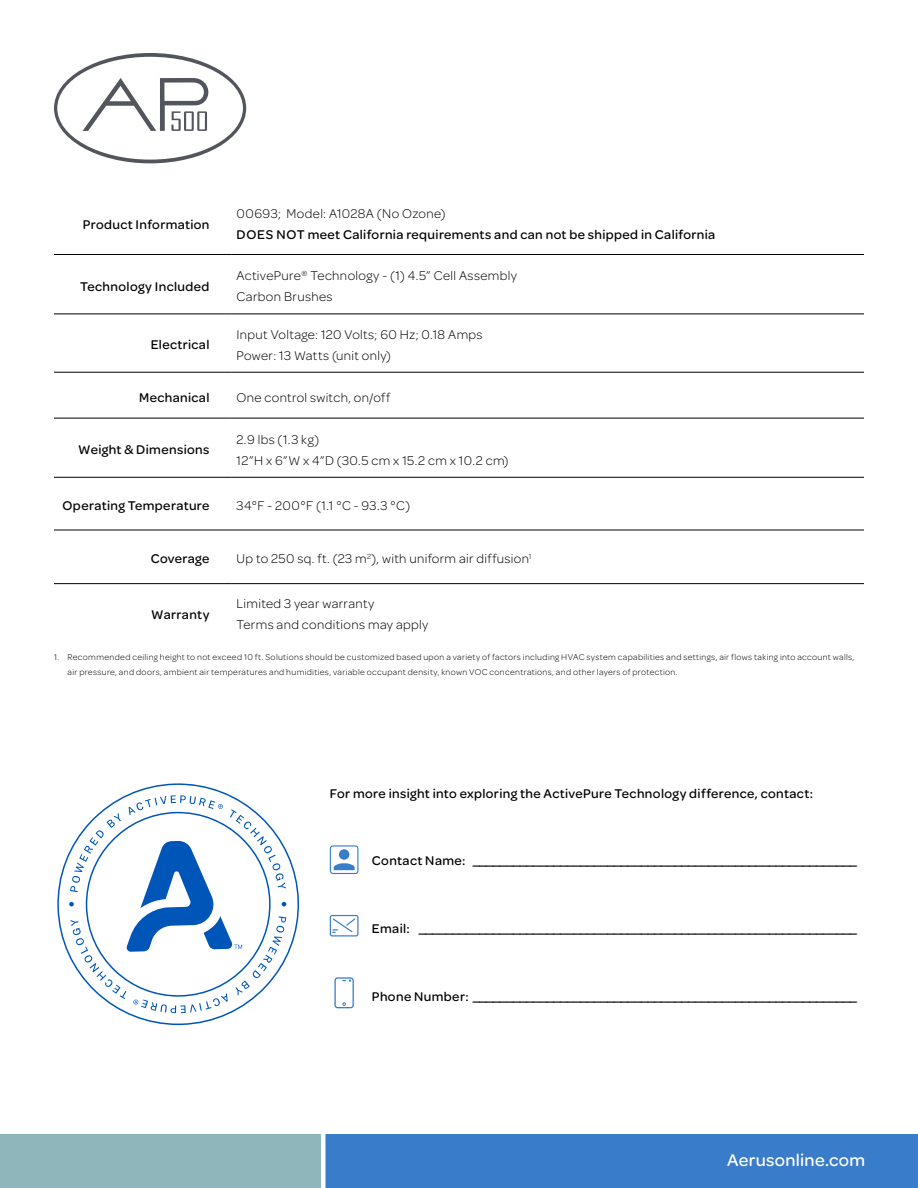
<style>
.page{position:relative;width:918px;height:1188px;background:#fff}
.page>*{position:absolute;margin:0;border:0;box-sizing:border-box;transform-origin:0 0}
.t1{font:500 18px "Omnes";letter-spacing:.02em;color:#fff}
.t2{font:500 13.5px "Omnes";letter-spacing:.03em;color:#000}
.t3{font:300 13.5px/21px "Omnes";letter-spacing:.03em;color:#000}
.t4{font:300 9px/15px "Omnes";letter-spacing:.04em;color:#000}
</style>
<div class="page">
<hr style="left:54px;top:254px;width:177px;height:1px;background:#000">
<hr style="left:231px;top:254px;width:633px;height:1px;background:#000">
<hr style="left:54px;top:314px;width:177px;height:1px;background:#000">
<hr style="left:231px;top:314px;width:633px;height:1px;background:#000">
<hr style="left:54px;top:372px;width:177px;height:1px;background:#000">
<hr style="left:231px;top:372px;width:633px;height:1px;background:#000">
<hr style="left:54px;top:418px;width:177px;height:1px;background:#000">
<hr style="left:231px;top:418px;width:633px;height:1px;background:#000">
<hr style="left:54px;top:477px;width:177px;height:1px;background:#000">
<hr style="left:231px;top:477px;width:633px;height:1px;background:#000">
<hr style="left:54px;top:530px;width:177px;height:1px;background:#000">
<hr style="left:231px;top:530px;width:633px;height:1px;background:#000">
<hr style="left:54px;top:583px;width:177px;height:1px;background:#000">
<hr style="left:231px;top:583px;width:633px;height:1px;background:#000">
<div style="left:0;top:1134px;width:918px;height:54px;background:#397cc9"></div>
<div style="left:0;top:1134px;width:324px;height:54px;background:#8fb6bb"></div>
<div style="left:321px;top:1132px;width:5px;height:56px;background:#fff"></div>
<svg style="left:54px;top:53px;width:192px;height:110px"></svg>
<svg style="left:57px;top:783px;width:242px;height:242px"></svg>
<svg style="left:69px;top:795px;width:217px;height:218px"></svg>
<svg style="left:329px;top:914px;width:30px;height:23px"></svg>
<div style="left:334px;top:977px;width:20px;height:31px;border:1px solid #397cc9;border-radius:3px"></div>
<svg style="left:334px;top:863px;width:21px;height:7px"></svg>
<div style="left:339px;top:849px;width:10px;height:11px;background:#397cc9;border-radius:50%"></div>
<div style="left:330px;top:845px;width:28px;height:29px;border:1px solid #397cc9;border-radius:3px"></div>
<p class="t2" style="left:83px;top:215px;width:128px">Product Information</p>
<p class="t3" style="left:237px;top:202px;width:211px">00693; Model: A1028A (No Ozone)</p>
<p class="t2" style="left:237px;top:225px;width:480px">DOES NOT meet California requirements and can not be shipped in California</p>
<p class="t2" style="left:80px;top:277px;width:131px">Technology Included</p>
<p class="t3" style="left:236px;top:264px;width:282px">ActivePure<sup>®</sup> Technology - (1) 4.5” Cell Assembly<br>Carbon Brushes</p>
<p class="t2" style="left:151px;top:336px;width:60px">Electrical</p>
<p class="t3" style="left:237px;top:323px;width:248px">Input Voltage: 120 Volts; 60 Hz; 0.18 Amps<br>Power: 13 Watts (unit only)</p>
<p class="t2" style="left:139px;top:388px;width:72px">Mechanical</p>
<p class="t3" style="left:237px;top:386px;width:155px">One control switch, on/off</p>
<p class="t2" style="left:78px;top:440px;width:133px">Weight &amp; Dimensions</p>
<p class="t3" style="left:237px;top:428px;width:274px">2.9 lbs (1.3 kg)<br>12”H x 6”W x 4”D (30.5 cm x 15.2 cm x 10.2 cm)</p>
<p class="t2" style="left:62px;top:496px;width:149px">Operating Temperature</p>
<p class="t3" style="left:237px;top:494px;width:175px">34°F - 200°F (1.1 °C - 93.3 °C)</p>
<p class="t2" style="left:151px;top:550px;width:60px">Coverage</p>
<p class="t3" style="left:237px;top:547px;width:297px">Up to 250 sq. ft. (23 m<sup>2</sup>), with uniform air diffusion<sup>1</sup></p>
<p class="t2" style="left:151px;top:605px;width:60px">Warranty</p>
<p class="t3" style="left:237px;top:593px;width:193px">Limited 3 year warranty<br>Terms and conditions may apply</p>
<p class="t4" style="left:68px;top:649px;width:788px;text-indent:-14px">1. Recommended ceiling height to not exceed 10 ft. Solutions should be customized based upon a variety of factors including HVAC system capabilities and settings, air flows taking into account walls, air pressure, and doors, ambient air temperatures and humidities, variable occupant density, known VOC concentrations, and other layers of protection.</p>
<p class="t2" style="left:330px;top:784px;width:485px">For more insight into exploring the ActivePure Technology difference, contact:</p>
<p class="t2" style="left:372px;top:851px;width:486px">Contact Name: _________________________________________________________</p>
<p class="t2" style="left:372px;top:919px;width:486px">Email: _________________________________________________________________</p>
<p class="t2" style="left:372px;top:988px;width:486px">Phone Number: _________________________________________________________</p>
<h1 class="t1" style="left:691px;top:1147px;width:188px">www.AerusOnline.com</h1>
<h1 class="t1" style="left:727px;top:1147px;width:139px">Aerusonline.com</h1>
</div>
